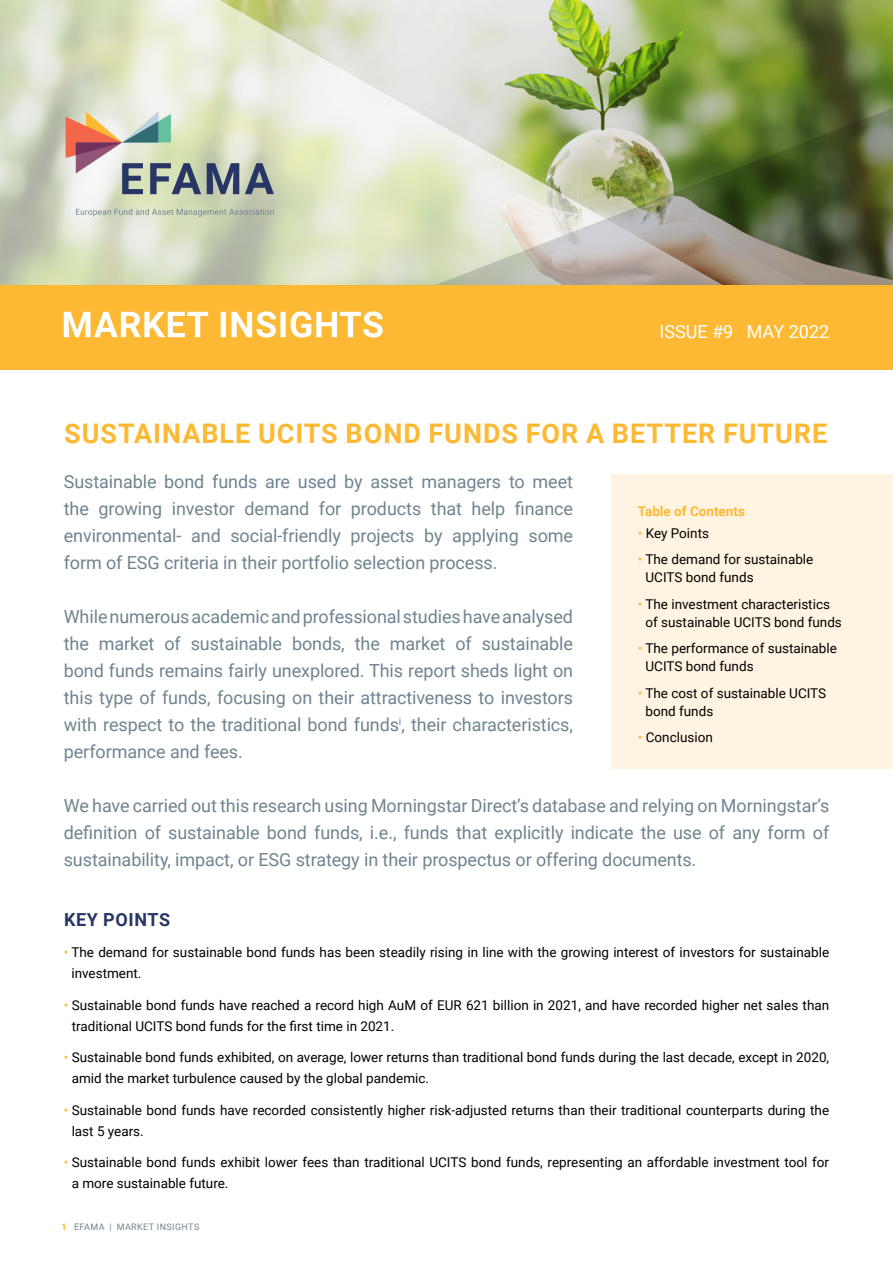
<style>
.page{position:relative;width:893px;height:1263px;background:#fff}
.page>*{position:absolute;margin:0;border:0;box-sizing:border-box;transform-origin:0 0}
.t1{font:700 27px "Roboto";letter-spacing:.035em;color:#fdb933}
.t2{font:18px/27px "Roboto";letter-spacing:-.005em;color:#6f8490;text-align:justify}
.t3{font:18px "Roboto";color:#fff}
.t4{font:700 18px "Roboto";letter-spacing:.035em;color:#273665}
.t5{font:13.5px/21px "Roboto";color:#000}
.t6{font:700 13.5px "Roboto";color:#fdb933}
.t7{font:9px "Roboto";letter-spacing:.045em;color:#6f8490}
.s1{color:#fdb933}
.s2{font-weight:700;color:#fdb933}
</style>
<div class="page">
<img style="left:739px;top:0;width:154px;height:108px">
<svg style="left:0;top:0;width:739px;height:285px;background:#d0d8b9"></svg>
<img style="left:408px;top:108px;width:485px;height:177px">
<div style="left:0;top:285px;width:893px;height:84px;background:#fdb933"></div>
<svg style="left:64px;top:311px;width:319px;height:27px"></svg>
<svg style="left:207px;top:163px;width:32px;height:31px"></svg>
<svg style="left:245px;top:163px;width:29px;height:31px"></svg>
<svg style="left:76px;top:209px;width:198px;height:8px;background:#bcc6b5"></svg>
<svg style="left:66px;top:112px;width:135px;height:82px;background:#c0baac"></svg>
<div style="left:611px;top:474px;width:282px;height:294px;background:#fff4e2"></div>
<p class="t3" style="left:660px;top:318px;width:171px">ISSUE #9 <span class="s1">|</span> MAY 2022</p>
<p class="t1" style="left:64px;top:414px;width:764px">SUSTAINABLE UCITS BOND FUNDS FOR A BETTER FUTURE</p>
<p class="t2" style="left:64px;top:467px;width:511px">Sustainable bond funds are used by asset managers to meet the growing investor demand for products that help finance environmental- and social-friendly projects by applying some form of ESG criteria in their portfolio selection process.</p>
<p class="t2" style="left:64px;top:602px;width:511px">While numerous academic and professional studies have analysed the market of sustainable bonds, the market of sustainable bond funds remains fairly unexplored. This report sheds light on this type of funds, focusing on their attractiveness to investors with respect to the traditional bond funds<sup>i</sup>, their characteristics, performance and fees.</p>
<p class="t2" style="left:64px;top:791px;width:767px">We have carried out this research using Morningstar Direct’s database and relying on Morningstar’s definition of sustainable bond funds, i.e., funds that explicitly indicate the use of any form of sustainability, impact, or ESG strategy in their prospectus or offering documents.</p>
<p class="t6" style="left:638px;top:501px;width:109px">Table of Contents</p>
<p class="t5" style="left:638px;top:522px;width:73px"><span class="s1">•</span> Key Points</p>
<p class="t5" style="left:645px;top:550px;width:169px;line-height:18px;text-indent:-8px"><span class="s1">•</span> The demand for sustainable<br>UCITS bond funds</p>
<p class="t5" style="left:645px;top:595px;width:198px;line-height:18px;text-indent:-8px"><span class="s1">•</span> The investment characteristics of sustainable UCITS bond funds</p>
<p class="t5" style="left:645px;top:639px;width:193px;line-height:18px;text-indent:-8px"><span class="s1">•</span> The performance of sustainable<br>UCITS bond funds</p>
<p class="t5" style="left:645px;top:684px;width:182px;line-height:18px;text-indent:-8px"><span class="s1">•</span> The cost of sustainable UCITS bond funds</p>
<p class="t5" style="left:638px;top:727px;width:76px"><span class="s1">•</span> Conclusion</p>
<p class="t4" style="left:64px;top:906px;width:108px">KEY POINTS</p>
<p class="t5" style="left:71px;top:941px;width:759px;text-indent:-8px"><span class="s1">•</span> The demand for sustainable bond funds has been steadily rising in line with the growing interest of investors for sustainable investment.</p>
<p class="t5" style="left:72px;top:994px;width:759px;text-indent:-8px"><span class="s1">•</span> Sustainable bond funds have reached a record high AuM of EUR 621 billion in 2021, and have recorded higher net sales than traditional UCITS bond funds for the first time in 2021.</p>
<p class="t5" style="left:72px;top:1046px;width:759px;text-indent:-8px"><span class="s1">•</span> Sustainable bond funds exhibited, on average, lower returns than traditional bond funds during the last decade, except in 2020, amid the market turbulence caused by the global pandemic.</p>
<p class="t5" style="left:72px;top:1099px;width:759px;text-indent:-8px"><span class="s1">•</span> Sustainable bond funds have recorded consistently higher risk-adjusted returns than their traditional counterparts during the last 5 years.</p>
<p class="t5" style="left:72px;top:1151px;width:759px;text-indent:-8px"><span class="s1">•</span> Sustainable bond funds exhibit lower fees than traditional UCITS bond funds, representing an affordable investment tool for a more sustainable future.</p>
<p class="t7" style="left:62px;top:1220px;width:139px"><span class="s2">1</span> EFAMA | MARKET INSIGHTS</p>
</div>
